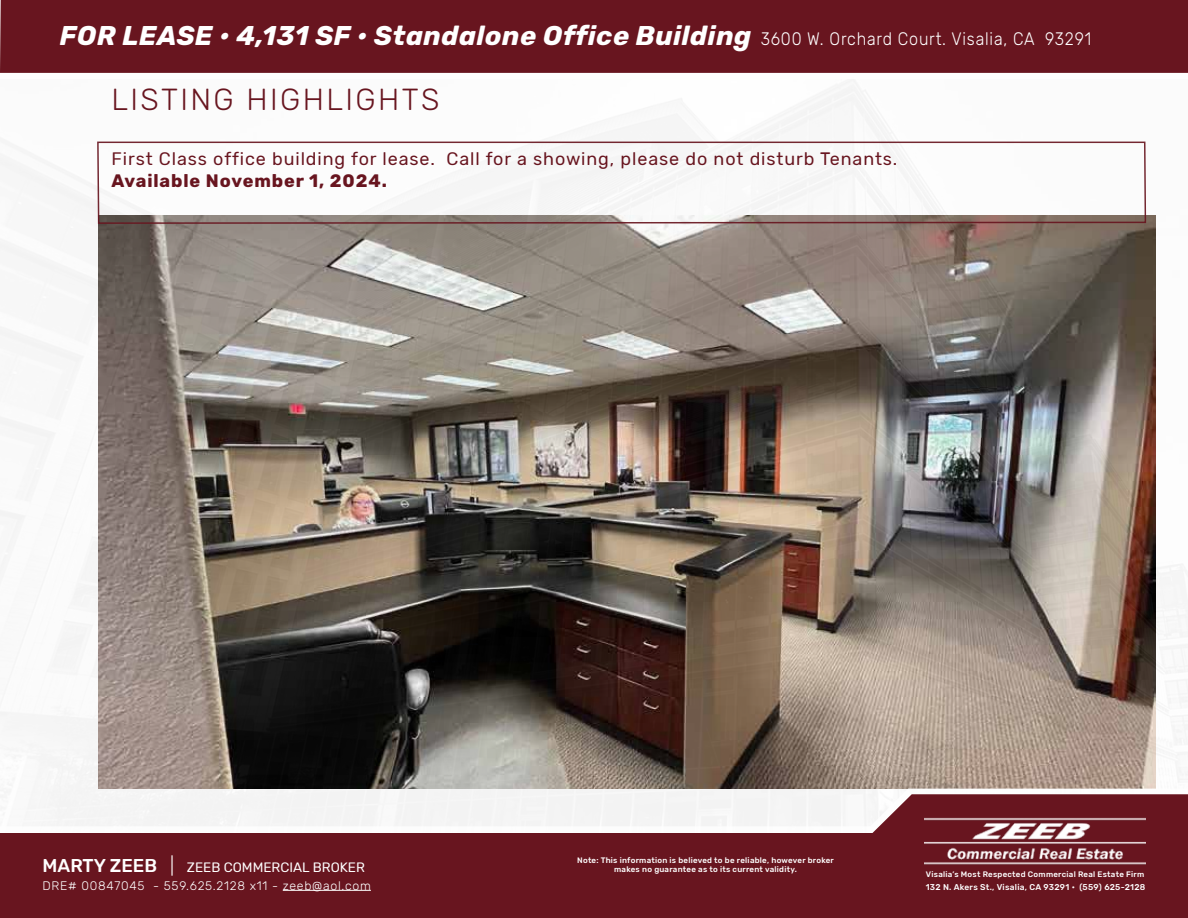
<style>
.page{position:relative;width:1188px;height:918px;background:#fff}
.page>*{position:absolute;margin:0;border:0;box-sizing:border-box;transform-origin:0 0}
.t1{font:300 30.3px "Rubik";letter-spacing:.08em;color:#68151f}
.t2{font:italic 700 27px "Rubik";letter-spacing:.02em;color:#fff}
.t3{font:18px "Rubik";letter-spacing:.05em;color:#68151f}
.t4{font:700 18px "Rubik";letter-spacing:.05em;color:#68151f}
.t5{font:13.5px "Rubik";color:#fff}
.t6{font:300 12.3px "Rubik";letter-spacing:.06em;color:#fff}
.t7{font:500 8.4px "Rubik";letter-spacing:.03em;color:#fff}
.t8{font:500 7.95px/9.6px "Rubik";letter-spacing:.03em;color:#fff;text-align:center}
.s1{font-weight:300;font-style:normal;font-size:18px}
.s2{font-weight:500;font-size:18.45px}
.s3{font-weight:300;font-size:18.45px}
</style>
<div class="page">
<img style="left:0;top:79px;width:1188px;height:710px">
<div style="left:0;top:789px;width:876px;height:37px;background:#f4f4f4"></div>
<svg style="left:96px;top:141px;width:1051px;height:84px"></svg>
<div style="left:0;top:833px;width:1188px;height:85px;background:#68151f"></div>
<svg style="left:863px;top:794px;width:325px;height:48px"></svg>
<img style="left:925px;top:814px;width:220px;height:51px">
<div style="left:0;top:0;width:1188px;height:73px;background:#68151f"></div>
<hr style="left:283px;top:890px;width:88px;height:1px;background:#fff">
<h2 class="t2" style="left:60px;top:20px;width:1033px">FOR LEASE • 4,131 SF • Standalone Office Building <span class="s1">3600 W. Orchard Court. Visalia, CA 93291</span></h2>
<h1 class="t1" style="left:111px;top:83px;width:330px">LISTING HIGHLIGHTS</h1>
<h3 class="t3" style="left:111px;top:149px;width:788px">First Class office building for lease. Call for a showing, please do not disturb Tenants.</h3>
<h3 class="t4" style="left:111px;top:170px;width:277px">Available November 1, 2024.</h3>
<h3 class="t5" style="left:43px;top:860px;width:324px"><span class="s2">MARTY ZEEB</span> <span class="s3">|</span> ZEEB COMMERCIAL BROKER</h3>
<h3 class="t6" style="left:43px;top:879px;width:330px">DRE# 00847045 - 559.625.2128 x11 - zeeb@aol.com</h3>
<p class="t8" style="left:577px;top:855px;width:258px">Note: This information is believed to be reliable, however broker makes no guarantee as to its current validity.</p>
<p class="t8" style="left:926px;top:869px;width:220px">Visalia’s Most Respected Commercial Real Estate Firm</p>
<p class="t7" style="left:926px;top:882px;width:221px">132 N. Akers St., Visalia, CA 93291 • (559) 625-2128</p>
</div>
